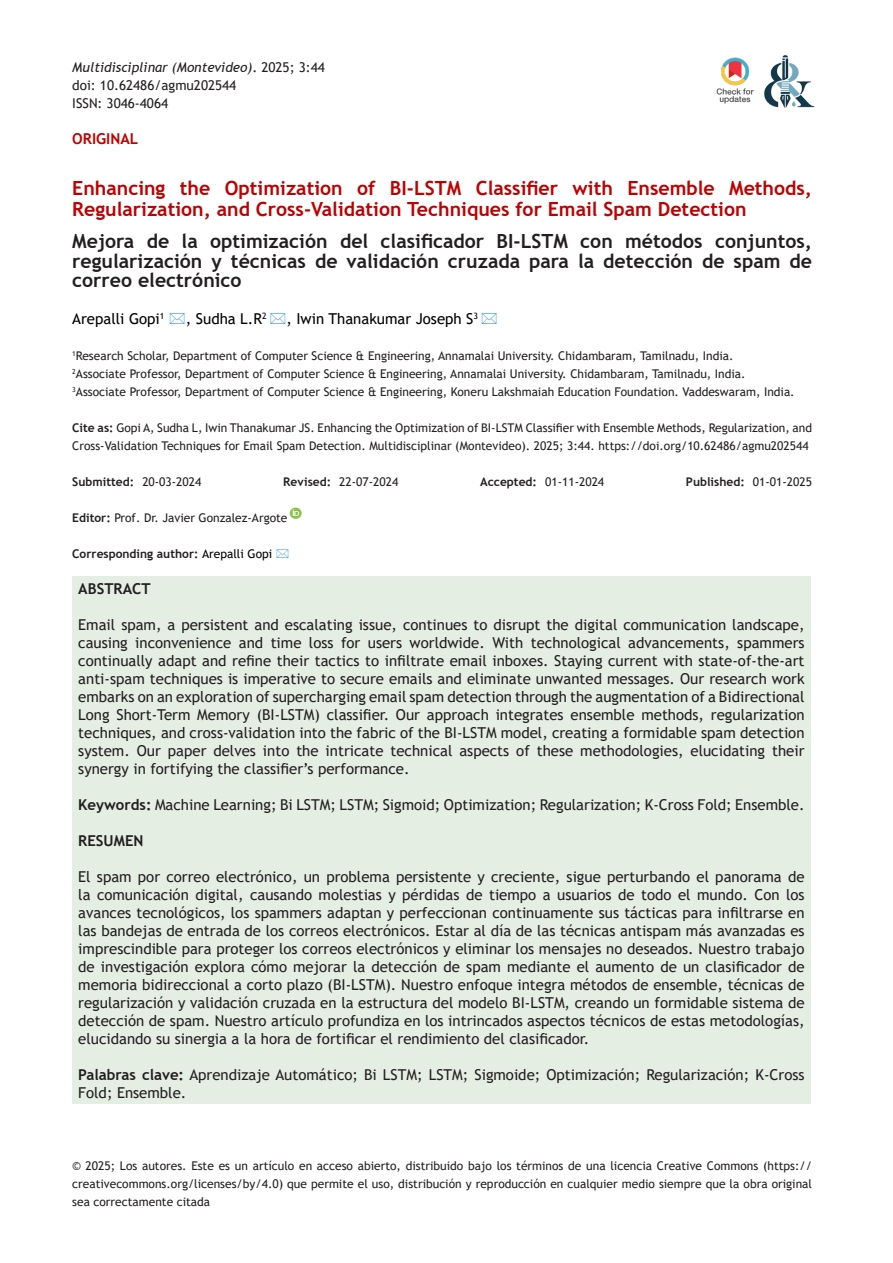
<style>
.page{position:relative;width:893px;height:1263px;background:#fff}
.page>*{position:absolute;margin:0;border:0;box-sizing:border-box;transform-origin:0 0}
.t1{font:700 19.5px/19.5px "Trebuchet MS";color:#231f20;text-align:justify}
.t2{font:700 19.5px/21px "Trebuchet MS";color:#be0000}
.Keywords{font:15px/18px "Trebuchet MS";color:#231f20;text-align:justify}
.Abstract{font:15px/18px "Trebuchet MS";color:#231f20;text-align:justify}
.t3{font:15px "Trebuchet MS";color:#000}
.t4{font:700 15px "Trebuchet MS";color:#be0000}
.Abstract-2{font:700 15px "Trebuchet MS";color:#231f20}
.Keywords-2{font:700 15px "Trebuchet MS";color:#231f20}
.t5{font:italic 13.5px "Trebuchet MS";color:#231f20}
.t6{font:13.5px "Trebuchet MS";color:#231f20}
.paper_title{font:12px/18px "Trebuchet MS";color:#231f20;text-align:justify}
.Author{font:12px "Trebuchet MS";color:#231f20}
.paper_title-2{font:700 12px "Trebuchet MS";color:#231f20}
.Author-2{font:700 12px "Trebuchet MS";color:#231f20}
.s1{font-style:normal}
.s2{font-weight:700}
.s3{font-weight:400}
.s4{font-weight:400;color:#000}
</style>
<div class="page">
<img style="left:716px;top:55px;width:99px;height:53px">
<div style="left:72px;top:576px;width:739px;height:528px;background:#e4eee3"></div>
<svg style="left:290px;top:508px;width:12px;height:11px"></svg>
<p class="t5" style="left:72px;top:59px;width:254px">Multidisciplinar (Montevideo)<span class="s1">. 2025; 3:44</span></p>
<p class="t6" style="left:72px;top:77px;width:166px">doi: 10.62486/agmu202544</p>
<p class="t6" style="left:72px;top:95px;width:97px">ISSN: 3046-4064</p>
<p class="t4" style="left:72px;top:129px;width:67px">ORIGINAL</p>
<p class="t2" style="left:72px;top:177px;width:741px">Enhancing the Optimization of BI-LSTM Classifier with Ensemble Methods,<br>Regularization, and Cross-Validation Techniques for Email Spam Detection</p>
<p class="t1" style="left:72px;top:232px;width:741px">Mejora de la optimización del clasificador BI-LSTM con métodos conjuntos, regularización y técnicas de validación cruzada para la detección de spam de correo electrónico</p>
<p class="t3" style="left:72px;top:309px;width:94px">Arepalli Gopi<sup>1</sup></p>
<p class="t3" style="left:186px;top:309px;width:82px">, Sudha L.R<sup>2</sup></p>
<p class="t3" style="left:286px;top:309px;width:193px">, Iwin Thanakumar Joseph S<sup>3</sup></p>
<p class="Author" style="left:72px;top:348px;width:663px"><sup>1</sup>Research Scholar, Department of Computer Science &amp; Engineering, Annamalai University. Chidambaram, Tamilnadu, India.</p>
<p class="Author" style="left:72px;top:366px;width:675px"><sup>2</sup>Associate Professor, Department of Computer Science &amp; Engineering, Annamalai University. Chidambaram, Tamilnadu, India.</p>
<p class="Author" style="left:72px;top:384px;width:724px"><sup>3</sup>Associate Professor, Department of Computer Science &amp; Engineering, Koneru Lakshmaiah Education Foundation. Vaddeswaram, India.</p>
<p class="paper_title" style="left:72px;top:419px;width:741px"><span class="s2">Cite as:</span> Gopi A, Sudha L, Iwin Thanakumar JS. Enhancing the Optimization of BI-LSTM Classifier with Ensemble Methods, Regularization, and<br>Cross-Validation Techniques for Email Spam Detection. Multidisciplinar (Montevideo). 2025; 3:44. https://doi.org/10.62486/agmu202544</p>
<p class="paper_title-2" style="left:72px;top:474px;width:131px">Submitted: <span class="s3">20-03-2024</span></p>
<p class="paper_title" style="left:283px;top:473px;width:117px"><span class="s2">Revised:</span> 22-07-2024</p>
<p class="paper_title" style="left:480px;top:473px;width:126px"><span class="s2">Accepted:</span> 01-11-2024</p>
<p class="paper_title-2" style="left:686px;top:474px;width:128px">Published: <span class="s3">01-01-2025</span></p>
<p class="paper_title" style="left:72px;top:509px;width:217px"><span class="s2">Editor:</span> Prof. Dr. Javier Gonzalez-Argote</p>
<p class="Author-2" style="left:72px;top:546px;width:201px">Corresponding author: <span class="s4">Arepalli Gopi</span></p>
<p class="Abstract-2" style="left:78px;top:579px;width:74px">ABSTRACT</p>
<p class="Abstract" style="left:78px;top:616px;width:728px">Email spam, a persistent and escalating issue, continues to disrupt the digital communication landscape, causing inconvenience and time loss for users worldwide. With technological advancements, spammers continually adapt and refine their tactics to infiltrate email inboxes. Staying current with state-of-the-art anti-spam techniques is imperative to secure emails and eliminate unwanted messages. Our research work embarks on an exploration of supercharging email spam detection through the augmentation of a Bidirectional Long Short-Term Memory (BI-LSTM) classifier. Our approach integrates ensemble methods, regularization techniques, and cross-validation into the fabric of the BI-LSTM model, creating a formidable spam detection system. Our paper delves into the intricate technical aspects of these methodologies, elucidating their synergy in fortifying the classifier’s performance.</p>
<p class="Keywords" style="left:78px;top:796px;width:728px"><span class="s2">Keywords:</span> Machine Learning; Bi LSTM; LSTM; Sigmoid; Optimization; Regularization; K-Cross Fold; Ensemble.</p>
<p class="Keywords-2" style="left:78px;top:831px;width:67px">RESUMEN</p>
<p class="Keywords" style="left:78px;top:868px;width:728px">El spam por correo electrónico, un problema persistente y creciente, sigue perturbando el panorama de la comunicación digital, causando molestias y pérdidas de tiempo a usuarios de todo el mundo. Con los avances tecnológicos, los spammers adaptan y perfeccionan continuamente sus tácticas para infiltrarse en las bandejas de entrada de los correos electrónicos. Estar al día de las técnicas antispam más avanzadas es imprescindible para proteger los correos electrónicos y eliminar los mensajes no deseados. Nuestro trabajo de investigación explora cómo mejorar la detección de spam mediante el aumento de un clasificador de memoria bidireccional a corto plazo (BI-LSTM). Nuestro enfoque integra métodos de ensemble, técnicas de regularización y validación cruzada en la estructura del modelo BI-LSTM, creando un formidable sistema de detección de spam. Nuestro artículo profundiza en los intrincados aspectos técnicos de estas metodologías, elucidando su sinergia a la hora de fortificar el rendimiento del clasificador.</p>
<p class="Keywords" style="left:78px;top:1066px;width:728px"><span class="s2">Palabras clave:</span> Aprendizaje Automático; Bi LSTM; LSTM; Sigmoide; Optimización; Regularización; K-Cross<br>Fold; Ensemble.</p>
<p class="paper_title" style="left:72px;top:1157px;width:741px">© 2025; Los autores. Este es un artículo en acceso abierto, distribuido bajo los términos de una licencia Creative Commons (https:// creativecommons.org/licenses/by/4.0) que permite el uso, distribución y reproducción en cualquier medio siempre que la obra original sea correctamente citada</p>
</div>
